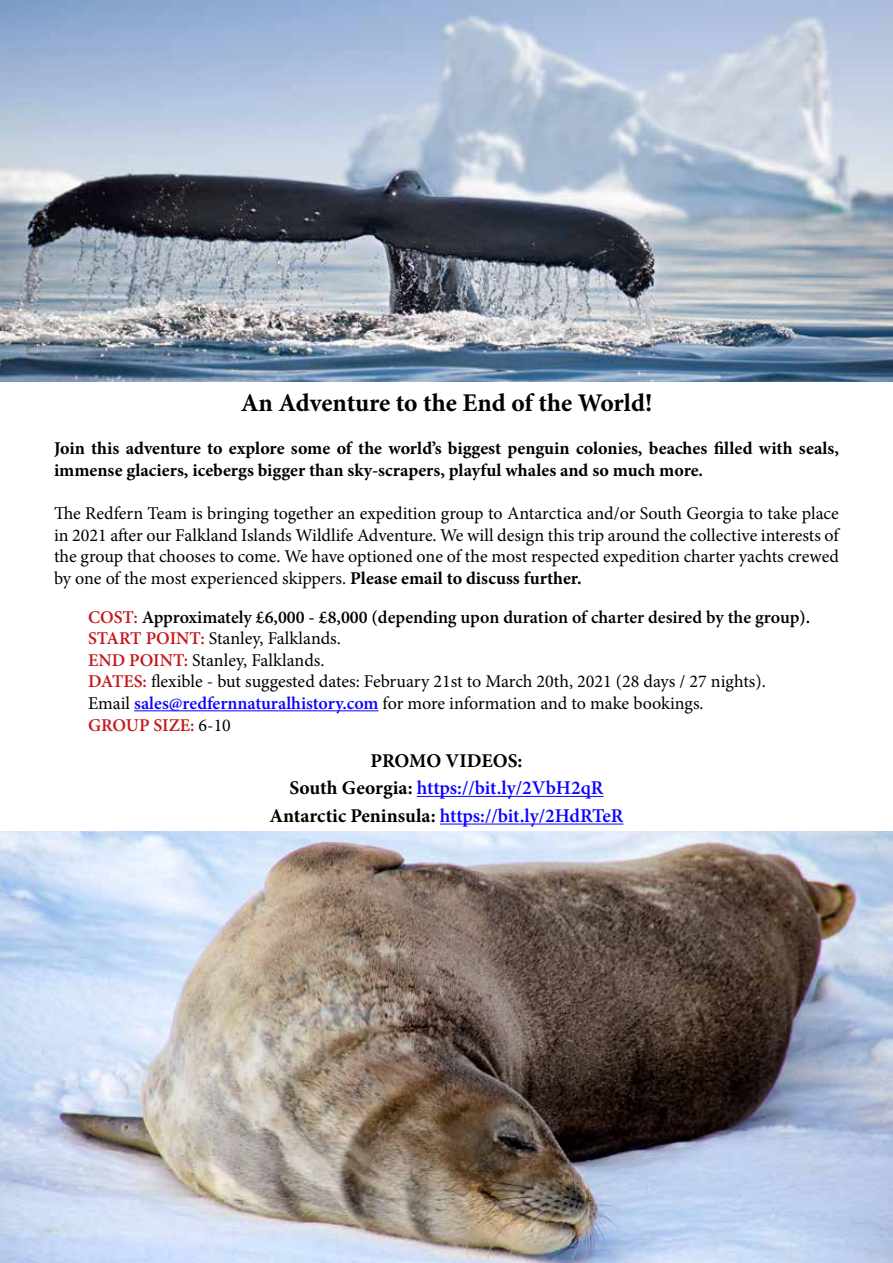
<style>
.page{position:relative;width:893px;height:1263px;background:#fff}
.page>*{position:absolute;margin:0;border:0;box-sizing:border-box;transform-origin:0 0}
.t1{font:700 25.5px "Minion Pro";letter-spacing:-.005em;color:#000}
.t2{font:700 19.5px/27.6px "Minion Pro";letter-spacing:-.005em;color:#000;text-align:center}
.t3{font:18px/21.6px "Minion Pro";color:#000;text-align:justify}
.t4{font:700 18px/21.6px "Minion Pro";color:#000}
.s1{font-weight:700}
.s2{font-weight:600;color:#c6181a}
.s3{font-weight:600}
.s4{font-weight:600;color:#0b00ff}
</style>
<div class="page">
<img style="left:0;top:0;width:893px;height:382px">
<img style="left:0;top:831px;width:893px;height:432px">
<hr style="left:134px;top:710px;width:245px;height:1px;background:#0b00ff">
<hr style="left:417px;top:796px;width:187px;height:1px;background:#0b00ff">
<hr style="left:440px;top:823px;width:183px;height:1px;background:#0b00ff">
<h1 class="t1" style="left:241px;top:385px;width:413px">An Adventure to the End of the World!</h1>
<p class="t4" style="left:54px;top:438px;width:786px">Join this adventure to explore some of the world’s biggest penguin colonies, beaches filled with seals, immense glaciers, icebergs bigger than sky-scrapers, playful whales and so much more.</p>
<p class="t3" style="left:54px;top:503px;width:786px">The Redfern Team is bringing together an expedition group to Antarctica and/or South Georgia to take place in 2021 after our Falkland Islands Wildlife Adventure. We will design this trip around the collective interests of the group that chooses to come. We have optioned one of the most respected expedition charter yachts crewed by one of the most experienced skippers. <span class="s1">Please email to discuss further.</span></p>
<p class="t3" style="left:88px;top:606px;width:724px;text-align:left"><span class="s2">COST:</span> <span class="s3">Approximately £6,000 - £8,000 (depending upon duration of charter desired by the group).<br></span><span class="s2">START POINT:</span> Stanley, Falklands.<br><span class="s2">END POINT:</span> Stanley, Falklands.<br><span class="s2">DATES:</span> flexible - but suggested dates: February 21st to March 20th, 2021 (28 days / 27 nights).<br>Email <span class="s4">sales@redfernnaturalhistory.com</span> for more information and to make bookings.<br><span class="s2">GROUP SIZE:</span> 6-10</p>
<p class="t2" style="left:269px;top:746px;width:356px">PROMO VIDEOS:<br>South Georgia: <span class="s4">https://bit.ly/2VbH2qR<br></span>Antarctic Peninsula: <span class="s4">https://bit.ly/2HdRTeR</span></p>
</div>
